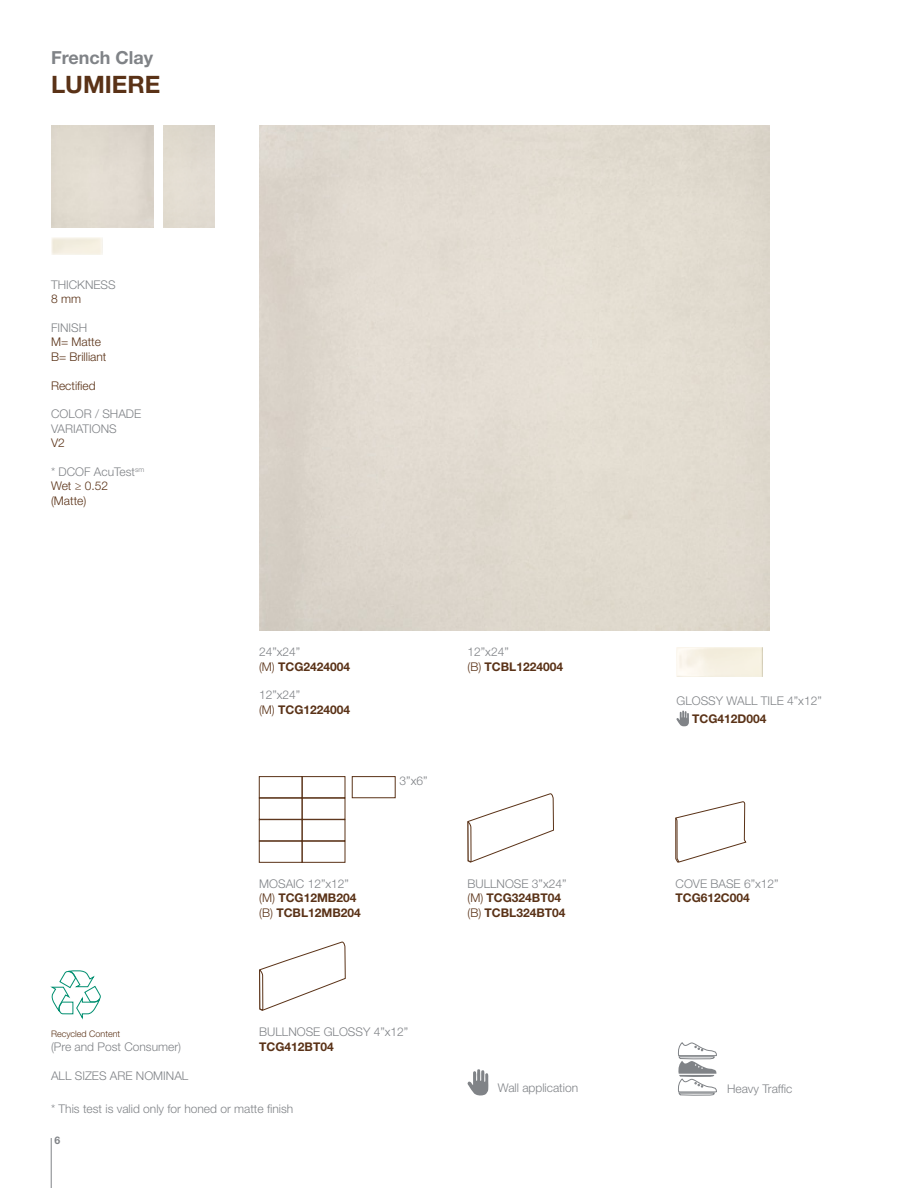
<style>
.page{position:relative;width:918px;height:1188px;background:#fff}
.page>*{position:absolute;margin:0;border:0;box-sizing:border-box;transform-origin:0 0}
.t1{font:700 24px "Helvetica Neue LT Std";color:#5a3217}
.t2{font:700 18px "Helvetica Neue LT Std";color:#808387}
.t3{font:300 12px/14.4px "Helvetica Neue LT Std";color:#808387}
.t4{font:700 12px/14.4px "Helvetica Neue LT Std";color:#5a3217}
.t5{font:300 12px/14.4px "Helvetica Neue LT Std";color:#5a3217}
.t6{font:700 10.5px "Helvetica Neue LT Std";color:#808387}
.t7{font:300 9px "Helvetica Neue LT Std";color:#5a3217}
.s1{color:#808387}
.s2{font-weight:300;color:#808387}
.s3{font-weight:300}
</style>
<div class="page">
<hr style="left:51px;top:1138px;width:1px;height:50px;background:#808387">
<img style="left:676px;top:648px;width:87px;height:28px">
<svg style="left:676px;top:710px;width:13px;height:17px"></svg>
<svg style="left:675px;top:802px;width:71px;height:61px"></svg>
<svg style="left:259px;top:942px;width:87px;height:69px"></svg>
<svg style="left:467px;top:793px;width:87px;height:70px"></svg>
<div style="left:259px;top:819px;width:43px;height:22px;border:1px solid #5a3217"></div>
<div style="left:259px;top:841px;width:43px;height:22px;border:1px solid #5a3217"></div>
<div style="left:302px;top:819px;width:43px;height:22px;border:1px solid #5a3217"></div>
<div style="left:302px;top:841px;width:43px;height:22px;border:1px solid #5a3217"></div>
<div style="left:259px;top:776px;width:43px;height:22px;border:1px solid #5a3217"></div>
<div style="left:302px;top:776px;width:43px;height:22px;border:1px solid #5a3217"></div>
<div style="left:352px;top:776px;width:43px;height:22px;border:1px solid #5a3217"></div>
<svg style="left:51px;top:226px;width:66px;height:29px"></svg>
<svg style="left:467px;top:1069px;width:22px;height:27px"></svg>
<svg style="left:678px;top:1042px;width:39px;height:54px"></svg>
<svg style="left:50px;top:970px;width:51px;height:50px"></svg>
<h2 class="t2" style="left:51px;top:46px;width:104px">French Clay</h2>
<h1 class="t1" style="left:51px;top:69px;width:111px">LUMIERE</h1>
<p class="t3" style="left:51px;top:277px;width:66px">THICKNESS</p>
<p class="t5" style="left:51px;top:291px;width:31px">8 mm</p>
<p class="t3" style="left:51px;top:320px;width:38px">FINISH</p>
<p class="t5" style="left:51px;top:335px;width:57px">M= Matte<br>B= Brilliant</p>
<p class="t5" style="left:51px;top:378px;width:46px">Rectified</p>
<p class="t3" style="left:51px;top:407px;width:92px">COLOR / SHADE<br>VARIATIONS</p>
<p class="t5" style="left:51px;top:435px;width:15px">V2</p>
<p class="t5" style="left:51px;top:464px;width:95px"><span class="s1">* DCOF AcuTest</span><sup>sm<br></sup>Wet ≥ 0.52 (Matte)</p>
<p class="t4" style="left:259px;top:645px;width:93px"><span class="s2">24”x24”<br></span><span class="s3">(M)</span> TCG2424004</p>
<p class="t4" style="left:259px;top:688px;width:93px"><span class="s2">12”x24”<br></span><span class="s3">(M)</span> TCG1224004</p>
<p class="t4" style="left:259px;top:876px;width:103px"><span class="s2">MOSAIC 12”x12” </span><span class="s3">(M)</span> TCG12MB204 <span class="s3">(B)</span> TCBL12MB204</p>
<p class="t3" style="left:400px;top:773px;width:29px">3”x6”</p>
<p class="t4" style="left:468px;top:645px;width:97px"><span class="s2">12”x24”<br></span><span class="s3">(B)</span> TCBL1224004</p>
<p class="t4" style="left:467px;top:876px;width:101px"><span class="s2">BULLNOSE 3”x24” </span><span class="s3">(M)</span> TCG324BT04 <span class="s3">(B)</span> TCBL324BT04</p>
<p class="t3" style="left:676px;top:693px;width:147px">GLOSSY WALL TILE 4”x12”</p>
<p class="t4" style="left:692px;top:712px;width:76px">TCG412D004</p>
<p class="t3" style="left:676px;top:876px;width:105px">COVE BASE 6”x12”</p>
<p class="t4" style="left:676px;top:891px;width:76px">TCG612C004</p>
<p class="t3" style="left:259px;top:1025px;width:151px">BULLNOSE GLOSSY 4”x12”</p>
<p class="t4" style="left:259px;top:1039px;width:76px">TCG412BT04</p>
<p class="t7" style="left:51px;top:1028px;width:71px">Recycled Content</p>
<p class="t3" style="left:51px;top:1040px;width:132px">(Pre and Post Consumer)</p>
<p class="t3" style="left:51px;top:1068px;width:139px">ALL SIZES ARE NOMINAL</p>
<p class="t3" style="left:51px;top:1101px;width:244px">* This test is valid only for honed or matte finish</p>
<p class="t6" style="left:54px;top:1134px;width:7px">6</p>
<p class="t3" style="left:498px;top:1081px;width:82px">Wall application</p>
<p class="t3" style="left:727px;top:1082px;width:67px">Heavy Traffic</p>
</div>
